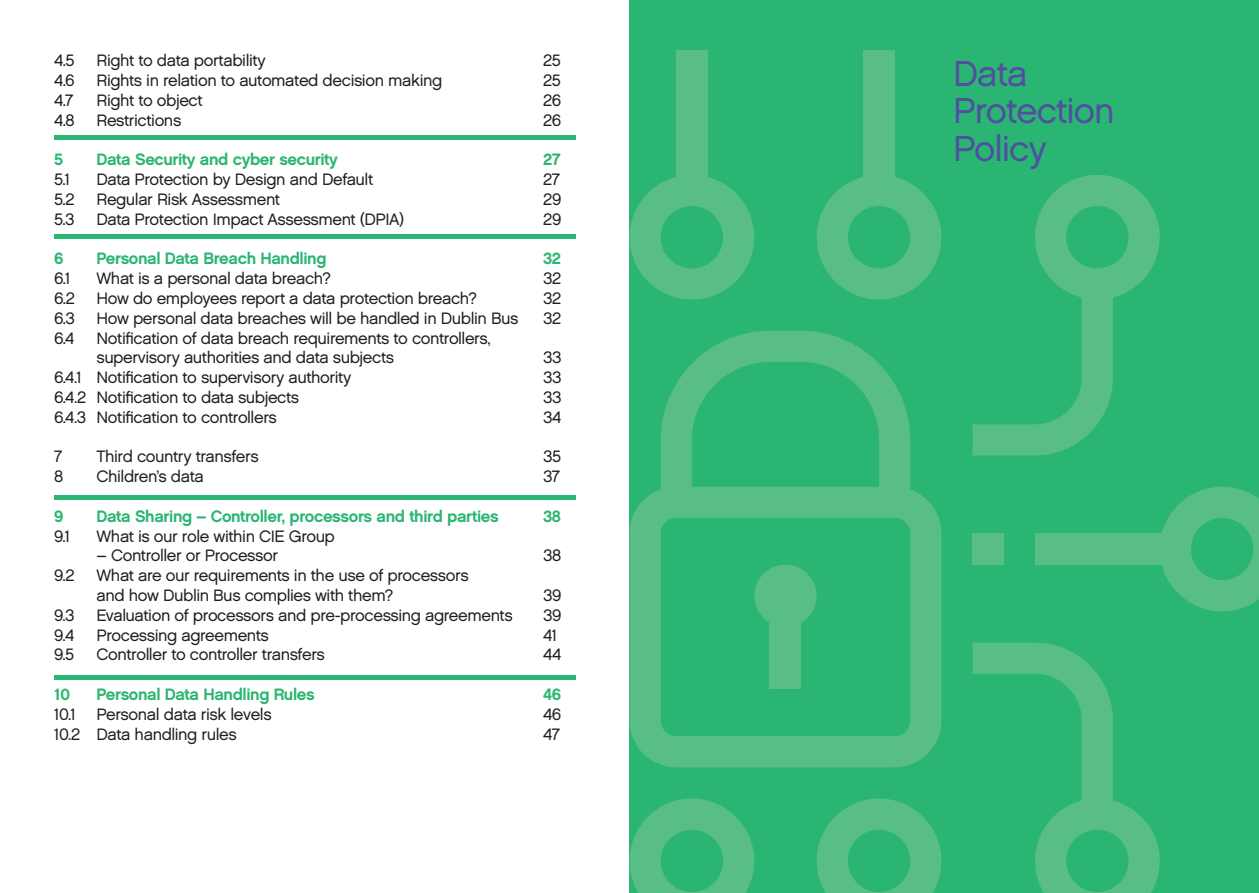
<style>
.page{position:relative;width:1259px;height:893px;background:#fff}
.page>*{position:absolute;margin:0;border:0;box-sizing:border-box;transform-origin:0 0}
.t1{font:36px/37.5px "Chalet London Nineteen Sixty";letter-spacing:-.025em;color:#504fa1}
.t2{font:16.5px/19.8px "Chalet London Nineteen Sixty";letter-spacing:-.025em;color:#231f20}
.t3{font:16.5px "Chalet New York Nineteen Sixty";letter-spacing:-.025em;color:#2bb572}
</style>
<div class="page">
<div style="left:629px;top:0;width:630px;height:893px;background:#2bb572"></div>
<div style="left:54px;top:135px;width:521px;height:5px;background:#2bb572"></div>
<div style="left:54px;top:675px;width:521px;height:5px;background:#2bb572"></div>
<div style="left:54px;top:495px;width:521px;height:5px;background:#2bb572"></div>
<hr style="left:54px;top:234px;width:521px;height:4px;background:#2bb572">
<svg style="left:629px;top:175px;width:125px;height:125px"></svg>
<div style="left:676px;top:50px;width:31px;height:140px;background:#59be85"></div>
<svg style="left:816px;top:175px;width:125px;height:125px"></svg>
<div style="left:863px;top:50px;width:31px;height:140px;background:#59be85"></div>
<svg style="left:629px;top:489px;width:312px;height:278px"></svg>
<svg style="left:660px;top:331px;width:250px;height:171px"></svg>
<svg style="left:754px;top:565px;width:62px;height:62px"></svg>
<div style="left:770px;top:611px;width:31px;height:78px;background:#59be85"></div>
<div style="left:1035px;top:533px;width:140px;height:32px;background:#59be85"></div>
<svg style="left:1162px;top:487px;width:97px;height:124px"></svg>
<svg style="left:972px;top:643px;width:187px;height:250px"></svg>
<svg style="left:972px;top:175px;width:187px;height:280px"></svg>
<svg style="left:816px;top:798px;width:125px;height:95px"></svg>
<svg style="left:629px;top:798px;width:125px;height:95px"></svg>
<div style="left:972px;top:533px;width:31px;height:32px;background:#59be85"></div>
<p class="t2" style="left:54px;top:51px;width:22px">4.5</p>
<p class="t2" style="left:97px;top:51px;width:171px">Right to data portability</p>
<p class="t2" style="left:543px;top:51px;width:19px">25</p>
<p class="t2" style="left:54px;top:70px;width:22px">4.6</p>
<p class="t2" style="left:97px;top:70px;width:347px">Rights in relation to automated decision making</p>
<p class="t2" style="left:543px;top:70px;width:19px">25</p>
<p class="t2" style="left:54px;top:90px;width:21px">4.7</p>
<p class="t2" style="left:97px;top:90px;width:108px">Right to object</p>
<p class="t2" style="left:543px;top:90px;width:20px">26</p>
<p class="t2" style="left:54px;top:110px;width:22px">4.8</p>
<p class="t2" style="left:97px;top:110px;width:86px">Restrictions</p>
<p class="t2" style="left:543px;top:110px;width:20px">26</p>
<p class="t3" style="left:54px;top:149px;width:11px">5</p>
<p class="t3" style="left:97px;top:149px;width:243px">Data Security and cyber security</p>
<p class="t3" style="left:543px;top:149px;width:19px">27</p>
<p class="t2" style="left:54px;top:169px;width:18px">5.1</p>
<p class="t2" style="left:97px;top:169px;width:278px">Data Protection by Design and Default</p>
<p class="t2" style="left:543px;top:169px;width:19px">27</p>
<p class="t2" style="left:54px;top:189px;width:22px">5.2</p>
<p class="t2" style="left:97px;top:189px;width:185px">Regular Risk Assessment</p>
<p class="t2" style="left:543px;top:189px;width:20px">29</p>
<p class="t2" style="left:54px;top:209px;width:22px">5.3</p>
<p class="t2" style="left:97px;top:209px;width:309px">Data Protection Impact Assessment (DPIA)</p>
<p class="t2" style="left:543px;top:209px;width:20px">29</p>
<p class="t3" style="left:54px;top:248px;width:11px">6</p>
<p class="t3" style="left:97px;top:248px;width:231px">Personal Data Breach Handling</p>
<p class="t3" style="left:543px;top:248px;width:20px">32</p>
<p class="t2" style="left:54px;top:268px;width:18px">6.1</p>
<p class="t2" style="left:97px;top:268px;width:236px">What is a personal data breach?</p>
<p class="t2" style="left:543px;top:268px;width:20px">32</p>
<p class="t2" style="left:54px;top:288px;width:23px">6.2</p>
<p class="t2" style="left:97px;top:288px;width:382px">How do employees report a data protection breach?</p>
<p class="t2" style="left:543px;top:288px;width:20px">32</p>
<p class="t2" style="left:54px;top:308px;width:22px">6.3</p>
<p class="t2" style="left:97px;top:308px;width:423px">How personal data breaches will be handled in Dublin Bus</p>
<p class="t2" style="left:543px;top:308px;width:20px">32</p>
<p class="t2" style="left:54px;top:328px;width:22px">6.4</p>
<p class="t2" style="left:97px;top:328px;width:396px">Notifcation of data breach requirements to controllers, supervisory authorities and data subjects</p>
<p class="t2" style="left:543px;top:348px;width:20px">33</p>
<p class="t2" style="left:54px;top:367px;width:299px">6.4.1 Notifcation to supervisory authority</p>
<p class="t2" style="left:543px;top:367px;width:20px">33</p>
<p class="t2" style="left:54px;top:387px;width:247px">6.4.2 Notifcation to data subjects</p>
<p class="t2" style="left:543px;top:387px;width:20px">33</p>
<p class="t2" style="left:54px;top:407px;width:224px">6.4.3 Notifcation to controllers</p>
<p class="t2" style="left:543px;top:407px;width:20px">34</p>
<p class="t2" style="left:54px;top:447px;width:10px">7</p>
<p class="t2" style="left:97px;top:447px;width:164px">Third country transfers</p>
<p class="t2" style="left:543px;top:447px;width:20px">35</p>
<p class="t2" style="left:54px;top:466px;width:11px">8</p>
<p class="t2" style="left:97px;top:466px;width:109px">Children’s data</p>
<p class="t2" style="left:543px;top:466px;width:19px">37</p>
<p class="t3" style="left:54px;top:506px;width:11px">9</p>
<p class="t3" style="left:97px;top:506px;width:404px">Data Sharing – Controller, processors and third parties</p>
<p class="t3" style="left:543px;top:506px;width:19px">38</p>
<p class="t2" style="left:54px;top:526px;width:18px">9.1</p>
<p class="t2" style="left:97px;top:526px;width:240px">What is our role within CIE Group</p>
<p class="t2" style="left:97px;top:546px;width:183px">– Controller or Processor</p>
<p class="t2" style="left:543px;top:546px;width:20px">38</p>
<p class="t2" style="left:54px;top:565px;width:22px">9.2</p>
<p class="t2" style="left:97px;top:565px;width:373px">What are our requirements in the use of processors and how Dublin Bus complies with them?</p>
<p class="t2" style="left:543px;top:585px;width:20px">39</p>
<p class="t2" style="left:54px;top:605px;width:22px">9.3</p>
<p class="t2" style="left:97px;top:605px;width:417px">Evaluation of processors and pre-processing agreements</p>
<p class="t2" style="left:543px;top:605px;width:20px">39</p>
<p class="t2" style="left:54px;top:625px;width:22px">9.4</p>
<p class="t2" style="left:97px;top:625px;width:174px">Processing agreements</p>
<p class="t2" style="left:543px;top:625px;width:16px">41</p>
<p class="t2" style="left:54px;top:645px;width:22px">9.5</p>
<p class="t2" style="left:97px;top:645px;width:230px">Controller to controller transfers</p>
<p class="t2" style="left:543px;top:645px;width:20px">44</p>
<p class="t3" style="left:54px;top:684px;width:18px">10</p>
<p class="t3" style="left:97px;top:684px;width:220px">Personal Data Handling Rules</p>
<p class="t3" style="left:543px;top:684px;width:20px">46</p>
<p class="t2" style="left:54px;top:704px;width:219px">10.1 Personal data risk levels</p>
<p class="t2" style="left:543px;top:704px;width:20px">46</p>
<p class="t2" style="left:54px;top:724px;width:184px">10.2 Data handling rules</p>
<p class="t2" style="left:543px;top:724px;width:19px">47</p>
<h1 class="t1" style="left:953px;top:54px;width:163px">Data<br>Protection<br>Policy</h1>
</div>
